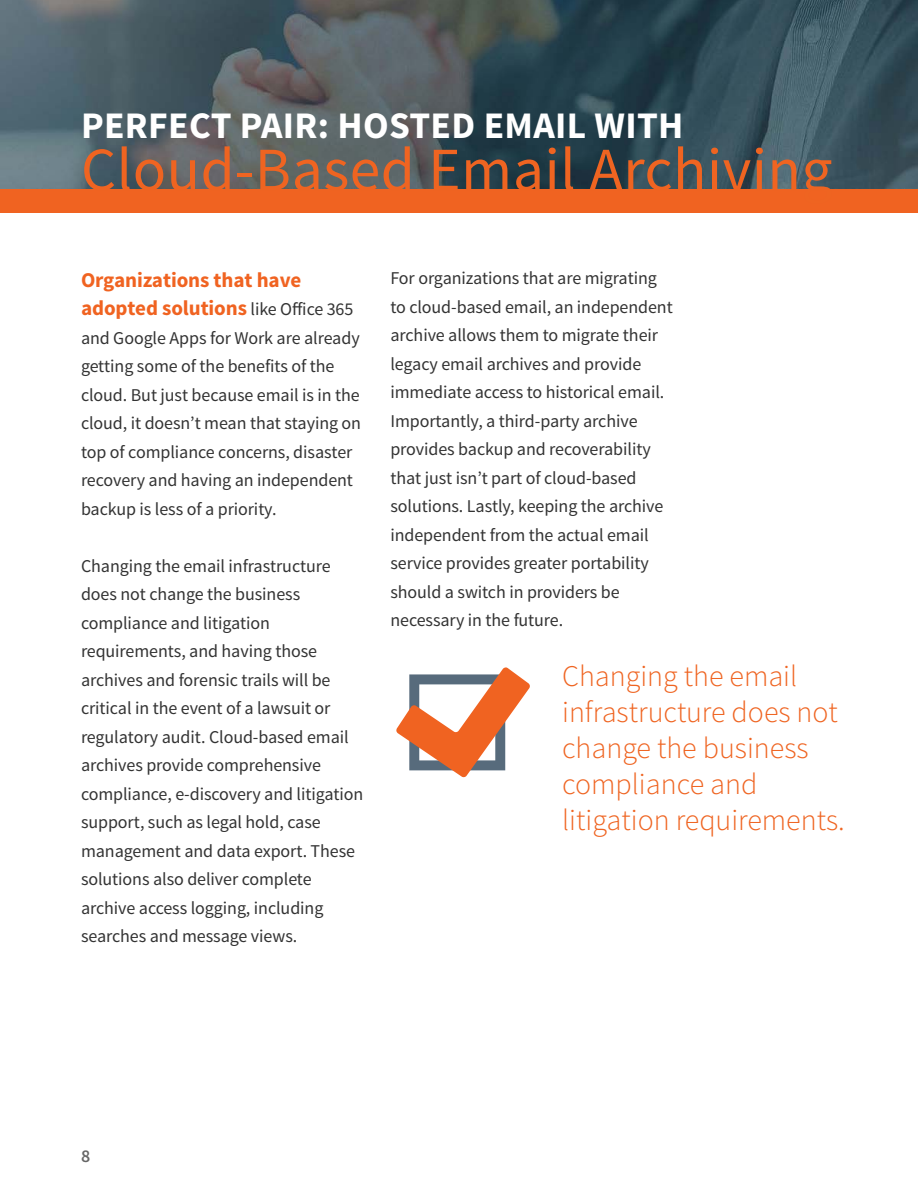
<style>
.page{position:relative;width:918px;height:1188px;background:#fff}
.page>*{position:absolute;margin:0;border:0;box-sizing:border-box;transform-origin:0 0}
.t1{font:61.5px "Source Sans Pro";letter-spacing:.01em;color:#ef6421}
.t2{font:700 37.5px "Source Sans Pro";letter-spacing:.01em;color:#fff}
.t3{font:300 30px/36px "Source Sans Pro";color:#ef6421}
.t4{font:700 21px/28.5px "Source Sans Pro";letter-spacing:-.005em;color:#f06321}
.t5{font:18px/28.5px "Source Sans Pro";letter-spacing:-.005em;color:#333}
.t6{font:600 18px "Source Sans Pro";color:#666}
.s1{font-weight:400;font-size:18px;color:#333}
</style>
<div class="page">
<img style="left:0;top:0;width:918px;height:189px">
<div style="left:0;top:189px;width:918px;height:24px;background:#f06321"></div>
<svg style="left:396px;top:667px;width:134px;height:111px"></svg>
<h2 class="t2" style="left:81px;top:101px;width:604px">PERFECT PAIR: HOSTED EMAIL WITH</h2>
<h1 class="t1" style="left:81px;top:132px;width:753px">Cloud-Based Email Archiving</h1>
<p class="t4" style="left:81px;top:266px;width:274px">Organizations that have adopted solutions <span class="s1">like Office 365</span></p>
<p class="t5" style="left:81px;top:324px;width:282px">and Google Apps for Work are already getting some of the benefits of the cloud. But just because email is in the cloud, it doesn’t mean that staying on top of compliance concerns, disaster recovery and having an independent backup is less of a priority.</p>
<p class="t5" style="left:81px;top:552px;width:284px">Changing the email infrastructure does not change the business compliance and litigation requirements, and having those archives and forensic trails will be critical in the event of a lawsuit or regulatory audit. Cloud-based email archives provide comprehensive compliance, e-discovery and litigation support, such as legal hold, case management and data export. These solutions also deliver complete archive access logging, including searches and message views.</p>
<p class="t5" style="left:390px;top:265px;width:284px">For organizations that are migrating to cloud-based email, an independent archive allows them to migrate their legacy email archives and provide immediate access to historical email.<br>Importantly, a third-party archive provides backup and recoverability that just isn’t part of cloud-based solutions. Lastly, keeping the archive independent from the actual email service provides greater portability should a switch in providers be necessary in the future.</p>
<h3 class="t3" style="left:562px;top:658px;width:284px">Changing the email infrastructure does not change the business compliance and litigation requirements.</h3>
<p class="t6" style="left:81px;top:1144px;width:11px">8</p>
</div>
